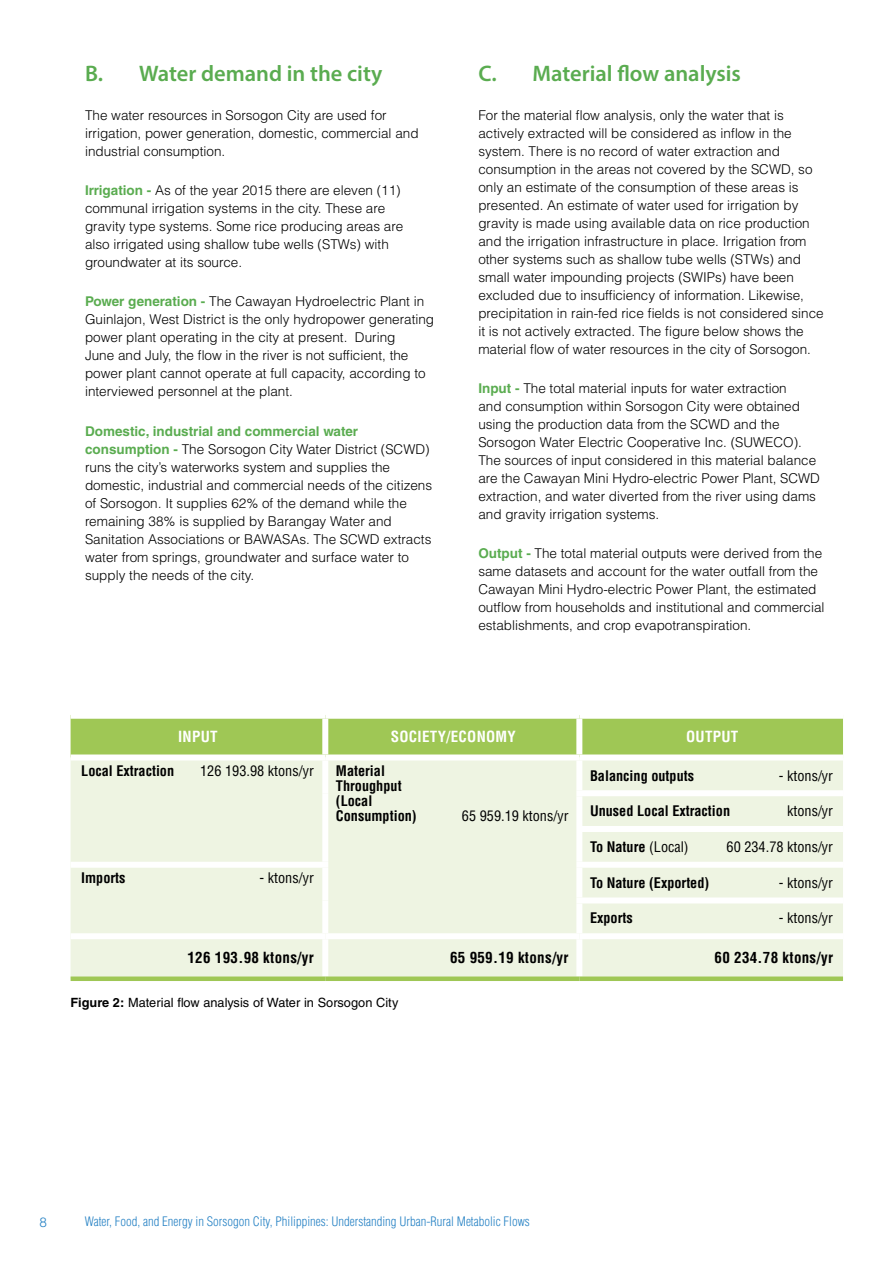
<style>
.page{position:relative;width:893px;height:1263px;background:#fff}
.page>*{position:absolute;margin:0;border:0;box-sizing:border-box;transform-origin:0 0}
.t1{font:600 22.5px "Myriad Pro";color:#5aac50}
.t2{font:700 condensed 15px "Helvetica LT Std";letter-spacing:.02em;color:#000}
.t3{font:700 condensed 15px "Helvetica LT Std";letter-spacing:.02em;color:#fff}
.t4{font:700 condensed 14.25px/15px "Helvetica LT Std";color:#000}
.t5{font:condensed 14.25px "Helvetica LT Std";color:#000}
.t6{font:300 13.5px/18px "Helvetica LT Std";color:#000}
.t7{font:300 13.5px "Helvetica LT Std";color:#2581c4}
.t8{font:300 condensed 12.75px "Helvetica LT Std";color:#2581c4}
.t9{font:12.75px "Helvetica LT Std";letter-spacing:.005em;color:#000}
.s1{font-weight:700;color:#5aac50}
.s2{font-style:italic}
.s3{font-weight:400}
.s4{font-weight:700}
</style>
<div class="page">
<div style="left:71px;top:719px;width:772px;height:35px;background:#9fc755"></div>
<div style="left:71px;top:760px;width:772px;height:216px;background:#eef4e2"></div>
<div style="left:322px;top:719px;width:6px;height:35px;background:#fff"></div>
<div style="left:576px;top:719px;width:6px;height:35px;background:#fff"></div>
<div style="left:322px;top:760px;width:6px;height:33px;background:#fff"></div>
<div style="left:322px;top:793px;width:6px;height:36px;background:#fff"></div>
<div style="left:322px;top:829px;width:6px;height:33px;background:#fff"></div>
<div style="left:576px;top:760px;width:6px;height:30px;background:#fff"></div>
<div style="left:576px;top:790px;width:267px;height:6px;background:#fff"></div>
<div style="left:576px;top:796px;width:6px;height:30px;background:#fff"></div>
<div style="left:576px;top:826px;width:267px;height:6px;background:#fff"></div>
<div style="left:576px;top:832px;width:6px;height:30px;background:#fff"></div>
<div style="left:71px;top:862px;width:257px;height:6px;background:#fff"></div>
<div style="left:322px;top:868px;width:6px;height:32px;background:#fff"></div>
<div style="left:322px;top:900px;width:6px;height:33px;background:#fff"></div>
<div style="left:576px;top:862px;width:267px;height:6px;background:#fff"></div>
<div style="left:576px;top:868px;width:6px;height:29px;background:#fff"></div>
<div style="left:576px;top:897px;width:267px;height:6px;background:#fff"></div>
<div style="left:576px;top:903px;width:6px;height:30px;background:#fff"></div>
<div style="left:71px;top:933px;width:254px;height:6px;background:#fff"></div>
<div style="left:325px;top:933px;width:254px;height:6px;background:#fff"></div>
<div style="left:322px;top:939px;width:6px;height:37px;background:#fff"></div>
<div style="left:579px;top:933px;width:264px;height:6px;background:#fff"></div>
<div style="left:576px;top:939px;width:6px;height:37px;background:#fff"></div>
<div style="left:71px;top:976px;width:254px;height:5px;background:#9fc755"></div>
<div style="left:325px;top:976px;width:254px;height:5px;background:#9fc755"></div>
<div style="left:579px;top:976px;width:264px;height:5px;background:#9fc755"></div>
<h1 class="t1" style="left:85px;top:59px;width:299px">B. Water demand in the city</h1>
<p class="t6" style="left:85px;top:106px;width:335px">The water resources in Sorsogon City are used for irrigation, power generation, domestic, commercial and industrial consumption.</p>
<p class="t6" style="left:85px;top:181px;width:320px"><span class="s1">Irrigation -</span> As of the year 2015 there are eleven (11) communal irrigation systems in the city. These are gravity type systems. Some rice producing areas are also irrigated using shallow tube wells (STWs) with groundwater at its source.</p>
<p class="t6" style="left:85px;top:292px;width:351px"><span class="s1">Power generation -</span> The Cawayan Hydroelectric Plant in Guinlajon, West District is the only hydropower generating power plant operating in the city at present. During<br>June and July, the flow in the river is not sufficient, the power plant cannot operate at full capacity, according to interviewed personnel at the plant.</p>
<p class="t6" style="left:85px;top:422px;width:349px"><span class="s1">Domestic, industrial and commercial water consumption -</span> The Sorsogon City Water District (SCWD) runs the city’s waterworks system and supplies the domestic, industrial and commercial needs of the citizens of Sorsogon<span class="s2">.</span> It supplies 62% of the demand while the remaining 38% is supplied by Barangay Water and Sanitation Associations or BAWASAs. The SCWD extracts water from springs, groundwater and surface water to supply the needs of the city.</p>
<h1 class="t1" style="left:478px;top:59px;width:264px">C. Material flow analysis</h1>
<p class="t6" style="left:478px;top:106px;width:347px">For the material flow analysis, only the water that is actively extracted will be considered as inflow in the system. There is no record of water extraction and consumption in the areas not covered by the SCWD, so only an estimate of the consumption of these areas is presented. An estimate of water used for irrigation by gravity is made using available data on rice production and the irrigation infrastructure in place. Irrigation from other systems such as shallow tube wells (STWs) and small water impounding projects (SWIPs) have been excluded due to insufficiency of information. Likewise, precipitation in rain-fed rice fields is not considered since it is not actively extracted. The figure below shows the material flow of water resources in the city of Sorsogon.</p>
<p class="t6" style="left:478px;top:379px;width:343px"><span class="s1">Input -</span> The total material inputs for water extraction<br>and consumption within Sorsogon City were obtained using the production data from the SCWD and the Sorsogon Water Electric Cooperative Inc. (SUWECO).<br>The sources of input considered in this material balance are the Cawayan Mini Hydro-electric Power Plant, SCWD extraction, and water diverted from the river using dams and gravity irrigation systems.</p>
<p class="t6" style="left:478px;top:544px;width:348px"><span class="s1">Output -</span> The total material outputs were derived from the same datasets and account for the water outfall from the Cawayan Mini Hydro-electric Power Plant, the estimated outflow from households and institutional and commercial establishments, and crop evapotranspiration.</p>
<p class="t3" style="left:178px;top:727px;width:41px">INPUT</p>
<p class="t3" style="left:391px;top:727px;width:127px">SOCIETY/ECONOMY</p>
<p class="t3" style="left:686px;top:727px;width:54px">OUTPUT</p>
<p class="t4" style="left:81px;top:763px;width:95px">Local Extraction</p>
<p class="t5" style="left:200px;top:762px;width:115px">126 193.98 ktons/yr</p>
<p class="t4" style="left:336px;top:763px;width:82px">Material<br>Throughput (Local<br>Consumption)</p>
<p class="t5" style="left:462px;top:807px;width:108px">65 959.19 ktons/yr</p>
<p class="t4" style="left:590px;top:768px;width:106px">Balancing outputs</p>
<p class="t5" style="left:779px;top:766px;width:56px">- ktons/yr</p>
<p class="t4" style="left:590px;top:803px;width:142px">Unused Local Extraction</p>
<p class="t5" style="left:787px;top:802px;width:47px">ktons/yr</p>
<p class="t4" style="left:590px;top:839px;width:100px">To Nature <span class="s3">(Local)</span></p>
<p class="t5" style="left:727px;top:838px;width:108px">60 234.78 ktons/yr</p>
<p class="t4" style="left:81px;top:871px;width:46px">Imports</p>
<p class="t5" style="left:260px;top:869px;width:56px">- ktons/yr</p>
<p class="t4" style="left:590px;top:875px;width:121px">To Nature (Exported)</p>
<p class="t5" style="left:779px;top:874px;width:56px">- ktons/yr</p>
<p class="t4" style="left:590px;top:911px;width:44px">Exports</p>
<p class="t5" style="left:779px;top:909px;width:56px">- ktons/yr</p>
<p class="t2" style="left:188px;top:948px;width:128px">126 193.98 ktons/yr</p>
<p class="t2" style="left:450px;top:948px;width:120px">65 959.19 ktons/yr</p>
<p class="t2" style="left:715px;top:948px;width:120px">60 234.78 ktons/yr</p>
<p class="t9" style="left:71px;top:995px;width:329px"><span class="s4">Figure 2:</span> Material flow analysis of Water in Sorsogon City</p>
<p class="t7" style="left:40px;top:1214px;width:9px">8</p>
<p class="t8" style="left:85px;top:1214px;width:446px">Water, Food, and Energy in Sorsogon City, Philippines: Understanding Urban-Rural Metabolic Flows</p>
</div>
